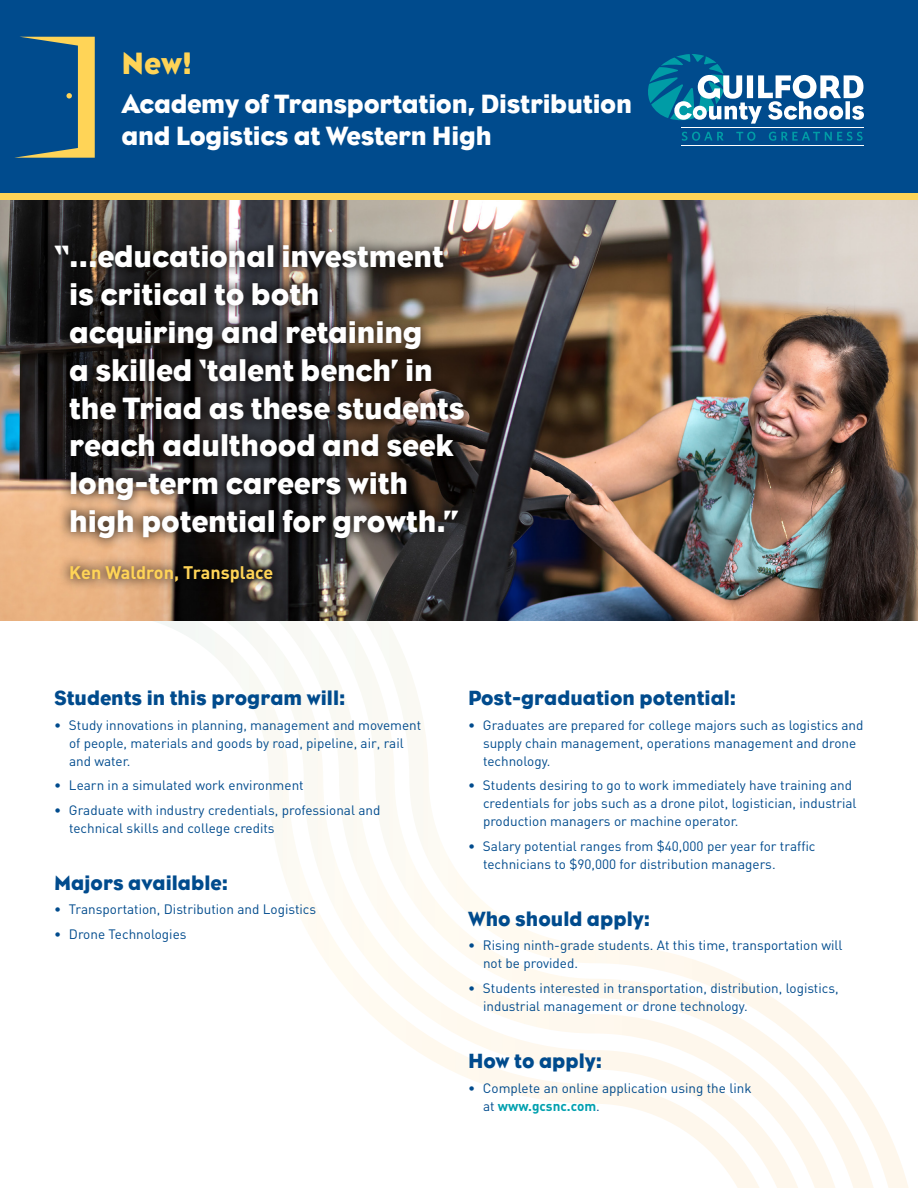
<style>
.page{position:relative;width:918px;height:1188px;background:#fff}
.page>*{position:absolute;margin:0;border:0;box-sizing:border-box;transform-origin:0 0}
.t1{font:31.5px/37.8px "Eagle";letter-spacing:-.005em;color:#fff}
.t2{font:31.5px "Eagle";color:#ffd457}
.t3{font:27px/32.4px "Eagle";letter-spacing:-.01em;color:#fff}
.eagle_sub{font:21px "Eagle";color:#004b8d}
.t4{font:700 18px "DIN";color:#ffd457}
.t5{font:13.5px/18px "DIN";color:#004b8d}
.s1{font-weight:700;color:#00a0af}
</style>
<div class="page">
<img style="left:0;top:199px;width:918px;height:422px">
<div style="left:0;top:0;width:918px;height:194px;background:#004b8d"></div>
<svg style="left:44px;top:234px;width:431px;height:360px;background:#3f362f"></svg>
<svg style="left:682px;top:132px;width:42px;height:9px"></svg>
<svg style="left:736px;top:132px;width:19px;height:9px"></svg>
<svg style="left:769px;top:132px;width:94px;height:9px"></svg>
<svg style="left:648px;top:54px;width:216px;height:70px"></svg>
<hr style="left:681px;top:127px;width:182px;height:1px;background:#fff">
<hr style="left:681px;top:145px;width:182px;height:1px;background:#fff">
<svg style="left:15px;top:37px;width:80px;height:121px"></svg>
<div style="left:0;top:193px;width:918px;height:6px;background:#ffd457"></div>
<p class="t2" style="left:122px;top:45px;width:73px">New!</p>
<p class="t3" style="left:122px;top:88px;width:512px">Academy of Transportation, Distribution and Logistics at Western High</p>
<p class="t1" style="left:69px;top:238px;width:397px;text-indent:-15px">“…educational investment is critical to both acquiring and retaining<br>a skilled ‘talent bench’ in the Triad as these students reach adulthood and seek long-term careers with high potential for growth.”</p>
<p class="t4" style="left:69px;top:561px;width:206px">Ken Waldron, Transplace</p>
<p class="eagle_sub" style="left:54px;top:686px;width:293px">Students in this program will:</p>
<p class="t5" style="left:69px;top:715px;width:354px;text-indent:-15px">• Study innovations in planning, management and movement of people, materials and goods by road, pipeline, air, rail and water.</p>
<p class="t5" style="left:54px;top:776px;width:251px">• Learn in a simulated work environment</p>
<p class="t5" style="left:69px;top:801px;width:313px;text-indent:-15px">• Graduate with industry credentials, professional and technical skills and college credits</p>
<p class="eagle_sub" style="left:54px;top:871px;width:176px">Majors available:</p>
<p class="t5" style="left:54px;top:900px;width:264px">• Transportation, Distribution and Logistics</p>
<p class="t5" style="left:54px;top:925px;width:134px">• Drone Technologies</p>
<p class="eagle_sub" style="left:468px;top:686px;width:270px">Post-graduation potential:</p>
<p class="t5" style="left:483px;top:715px;width:382px;text-indent:-15px">• Graduates are prepared for college majors such as logistics and supply chain management, operations management and drone technology.</p>
<p class="t5" style="left:483px;top:776px;width:375px;text-indent:-15px">• Students desiring to go to work immediately have training and credentials for jobs such as a drone pilot, logistician, industrial production managers or machine operator.</p>
<p class="t5" style="left:483px;top:837px;width:334px;text-indent:-15px">• Salary potential ranges from $40,000 per year for traffic technicians to $90,000 for distribution managers.</p>
<p class="eagle_sub" style="left:468px;top:907px;width:184px">Who should apply:</p>
<p class="t5" style="left:483px;top:936px;width:361px;text-indent:-15px">• Rising ninth-grade students. At this time, transportation will not be provided.</p>
<p class="t5" style="left:483px;top:979px;width:357px;text-indent:-15px">• Students interested in transportation, distribution, logistics, industrial management or drone technology.</p>
<p class="eagle_sub" style="left:468px;top:1049px;width:136px">How to apply:</p>
<p class="t5" style="left:483px;top:1079px;width:270px;text-indent:-15px">• Complete an online application using the link at <span class="s1">www.gcsnc.com</span>.</p>
</div>
